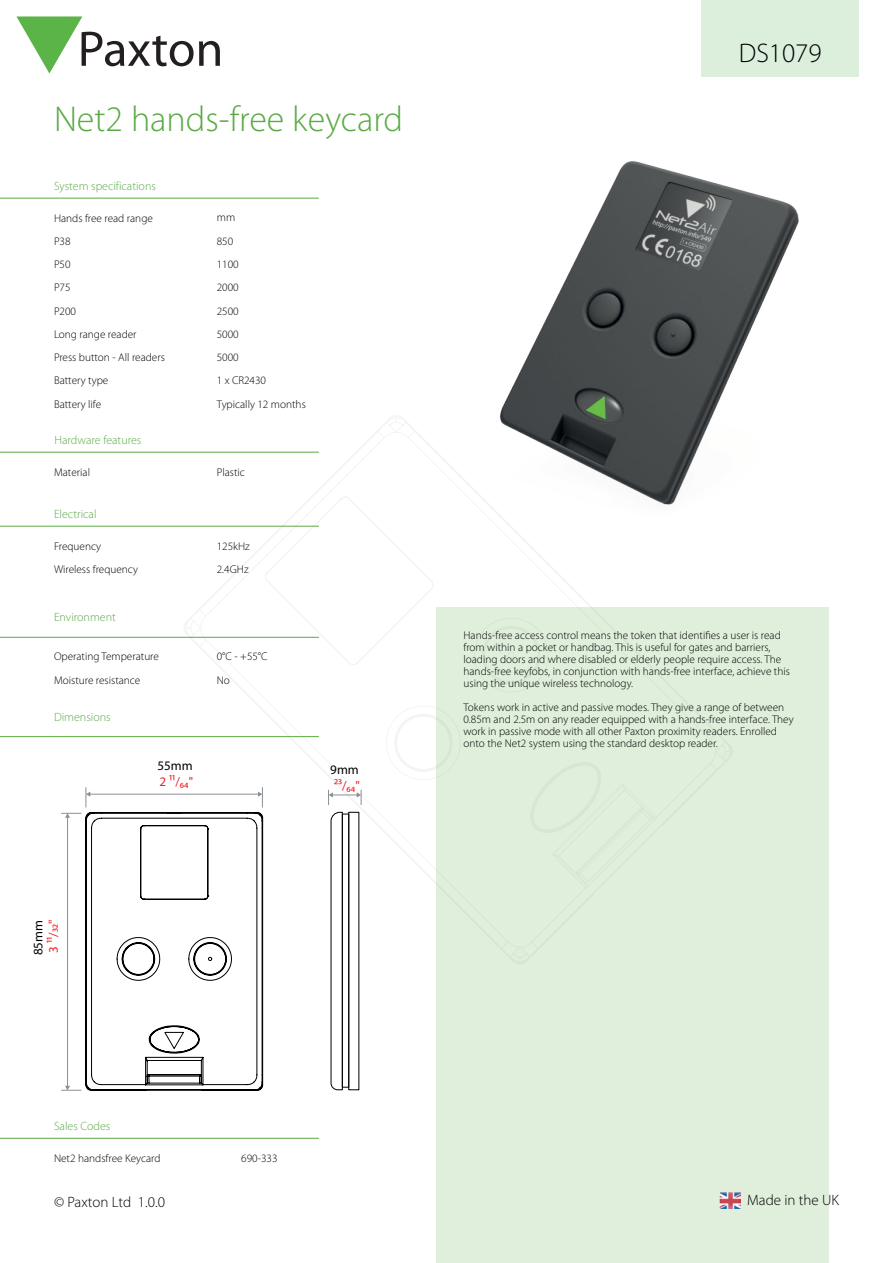
<style>
.page{position:relative;width:893px;height:1263px;background:#fff}
.page>*{position:absolute;margin:0;border:0;box-sizing:border-box;transform-origin:0 0}
.t1{font:300 36px "Myriad Pro";color:#5aaa45}
.t2{font:300 27px "Myriad Pro";color:#000}
.t3{font:300 15px "Myriad Pro";color:#000}
.t4{font:13.05px "Myriad Pro";color:#ed1d24}
.t5{font:13.05px "Myriad Pro";color:#000}
.t6{font:300 12px "Myriad Pro";color:#5aaa45}
.t7{font:300 11.25px/23.2px "Myriad Pro";color:#000}
</style>
<div class="page">
<svg style="left:16px;top:16px;width:204px;height:58px"></svg>
<img style="left:183px;top:161px;width:616px;height:365px">
<svg style="left:184px;top:415px;width:549px;height:549px"></svg>
<div style="left:702px;top:0;width:157px;height:77px;background:#dbefdc"></div>
<hr style="left:67px;top:817px;width:1px;height:269px;background:#899096">
<svg style="left:62px;top:813px;width:19px;height:5px"></svg>
<svg style="left:62px;top:1086px;width:19px;height:5px"></svg>
<hr style="left:90px;top:794px;width:169px;height:1px;background:#899096">
<svg style="left:86px;top:787px;width:4px;height:20px"></svg>
<svg style="left:258px;top:787px;width:5px;height:20px"></svg>
<svg style="left:328px;top:790px;width:34px;height:15px"></svg>
<svg style="left:85px;top:811px;width:179px;height:280px"></svg>
<svg style="left:164px;top:1031px;width:21px;height:18px"></svg>
<svg style="left:330px;top:811px;width:13px;height:279px"></svg>
<div style="left:342px;top:814px;width:7px;height:273px;border:1px solid #000"></div>
<div style="left:348px;top:812px;width:11px;height:278px;border:1px solid #000"></div>
<hr style="left:0;top:1138px;width:319px;height:1px;background:#5aaa45">
<hr style="left:0;top:452px;width:319px;height:1px;background:#5aaa45">
<hr style="left:0;top:526px;width:319px;height:1px;background:#5aaa45">
<hr style="left:0;top:198px;width:319px;height:1px;background:#5aaa45">
<div style="left:437px;top:607px;width:392px;height:656px;background:#dfefdb"></div>
<hr style="left:0;top:736px;width:319px;height:1px;background:#5aaa45">
<hr style="left:0;top:637px;width:319px;height:1px;background:#5aaa45">
<img style="left:720px;top:1192px;width:21px;height:17px">
<h1 class="t1" style="left:54px;top:97px;width:351px">Net2 hands-free keycard</h1>
<p class="t6" style="left:54px;top:178px;width:103px">System specifications</p>
<p class="t7" style="left:54px;top:206px;width:112px">Hands free read range<br>P38<br>P50<br>P75<br>P200<br>Long range reader<br>Press button - All readers</p>
<p class="t7" style="left:54px;top:369px;width:56px">Battery type<br>Battery life</p>
<p class="t6" style="left:55px;top:432px;width:88px">Hardware features</p>
<p class="t7" style="left:54px;top:460px;width:38px">Material</p>
<p class="t6" style="left:54px;top:507px;width:44px">Electrical</p>
<p class="t7" style="left:54px;top:534px;width:86px">Frequency<br>Wireless frequency</p>
<p class="t6" style="left:54px;top:610px;width:63px">Environment</p>
<p class="t7" style="left:54px;top:645px;width:106px">Operating Temperature<br>Moisture resistance</p>
<p class="t6" style="left:54px;top:709px;width:58px">Dimensions</p>
<p class="t5" style="left:157px;top:757px;width:37px">55mm</p>
<p class="t4" style="left:160px;top:773px;width:35px">2 11/64"</p>
<p class="t7" style="left:217px;top:206px;width:23px">mm<br>850<br>1100<br>2000<br>2500<br>5000<br>5000</p>
<p class="t7" style="left:217px;top:369px;width:91px">1 x CR2430<br>Typically 12 months</p>
<p class="t7" style="left:217px;top:460px;width:30px">Plastic</p>
<p class="t7" style="left:217px;top:534px;width:35px">125kHz<br>2.4GHz</p>
<p class="t7" style="left:217px;top:645px;width:52px">0°C - +55°C<br>No</p>
<p class="t5" style="left:330px;top:762px;width:30px">9mm</p>
<p class="t4" style="left:334px;top:778px;width:27px">23/64"</p>
<p class="t5" style="left:30px;top:955px;width:37px;rotate:-90deg">85mm</p>
<p class="t4" style="left:45px;top:953px;width:34px;rotate:-90deg">3 11/32"</p>
<h2 class="t2" style="left:739px;top:36px;width:84px">DS1079</h2>
<p class="t7" style="left:463px;top:629px;width:328px;line-height:12px">Hands-free access control means the token that identifies a user is read from within a pocket or handbag. This is useful for gates and barriers, loading doors and where disabled or elderly people require access. The hands-free keyfobs, in conjunction with hands-free interface, achieve this using the unique wireless technology.</p>
<p class="t7" style="left:463px;top:701px;width:332px;line-height:12px">Tokens work in active and passive modes. They give a range of between 0.85m and 2.5m on any reader equipped with a hands-free interface. They work in passive mode with all other Paxton proximity readers. Enrolled onto the Net2 system using the standard desktop reader.</p>
<p class="t6" style="left:54px;top:1119px;width:58px">Sales Codes</p>
<p class="t7" style="left:54px;top:1146px;width:108px">Net2 handsfree Keycard</p>
<p class="t7" style="left:241px;top:1146px;width:38px">690-333</p>
<h3 class="t3" style="left:54px;top:1193px;width:113px">© Paxton Ltd 1.0.0</h3>
<h3 class="t3" style="left:747px;top:1191px;width:93px">Made in the UK</h3>
</div>
